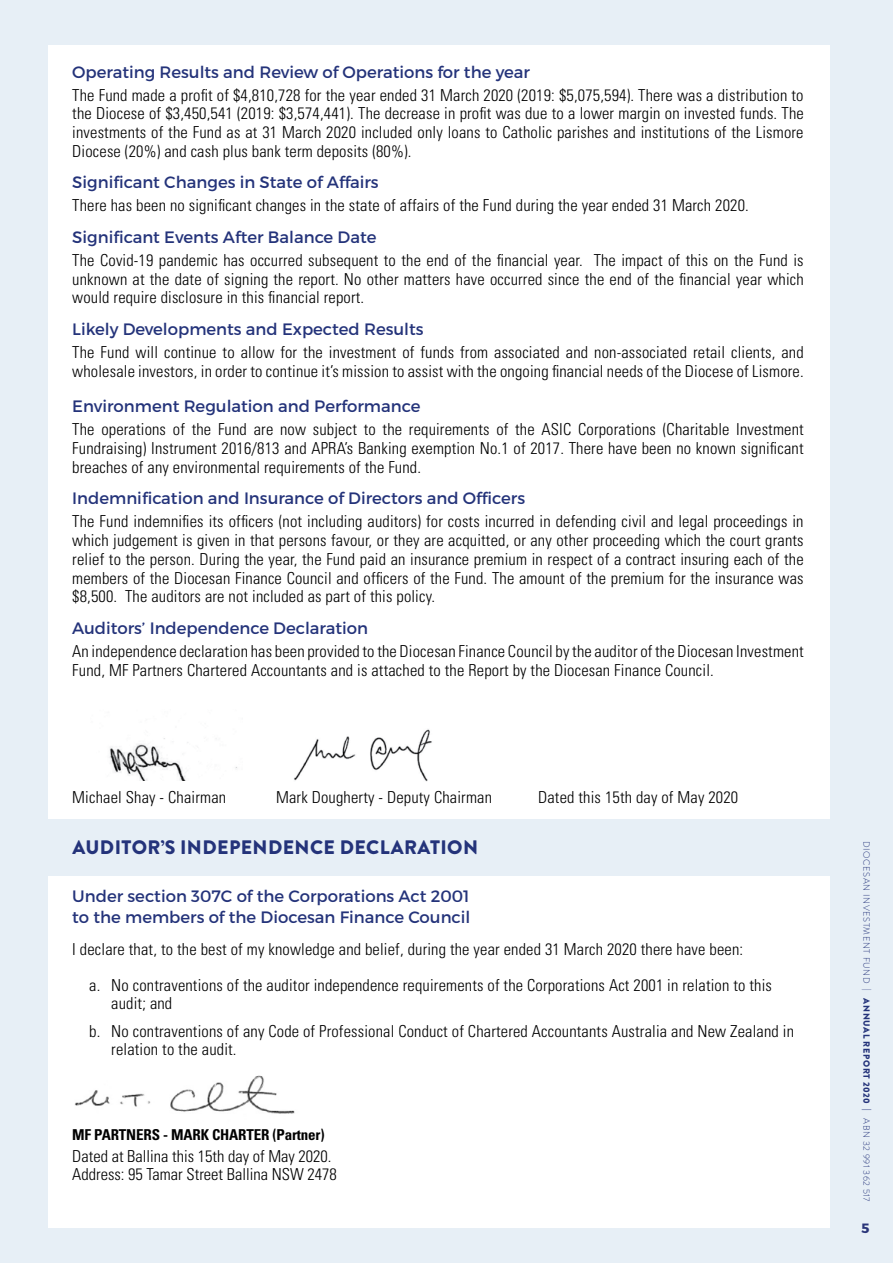
<style>
.page{position:relative;width:893px;height:1263px;background:#e7eff6}
.page>*{position:absolute;margin:0;border:0;box-sizing:border-box;transform-origin:0 0}
.t1{font:900 19.5px "Brandon Grotesque";letter-spacing:.02em;color:#24337a}
.t2{font:300 condensed 16.5px/18.8px "Univers";letter-spacing:.01em;color:#000}
.t3{font:16.5px/21px "Montserrat";color:#24337a}
.t4{font:700 condensed 15px "Univers";letter-spacing:-.01em;color:#000}
.t5{font:700 13.5px "Montserrat";color:#2a3579}
.t6{font:300 9px "Brandon Grotesque";letter-spacing:.07em;color:#24337a}
.s1{font-weight:900}
.s2{font-weight:700}
</style>
<div class="page">
<div style="left:48px;top:45px;width:781px;height:774px;background:#fff"></div>
<div style="left:48px;top:876px;width:781px;height:352px;background:#fff"></div>
<img style="left:75px;top:1075px;width:220px;height:39px">
<img style="left:294px;top:729px;width:138px;height:53px">
<img style="left:109px;top:738px;width:128px;height:42px">
<p class="t3" style="left:72px;top:61px;width:459px">Operating Results and Review of Operations for the year</p>
<p class="t2" style="left:72px;top:85px;width:733px;text-align:justify">The Fund made a profit of $4,810,728 for the year ended 31 March 2020 (2019: $5,075,594). There was a distribution to the Diocese of $3,450,541 (2019: $3,574,441). The decrease in profit was due to a lower margin on invested funds. The investments of the Fund as at 31 March 2020 included only loans to Catholic parishes and institutions of the Lismore Diocese (20%) and cash plus bank term deposits (80%).</p>
<p class="t3" style="left:72px;top:172px;width:308px">Significant Changes in State of Affairs</p>
<p class="t2" style="left:72px;top:196px;width:678px">There has been no significant changes in the state of affairs of the Fund during the year ended 31 March 2020.</p>
<p class="t3" style="left:72px;top:226px;width:306px">Significant Events After Balance Date</p>
<p class="t2" style="left:72px;top:251px;width:733px;text-align:justify">The Covid-19 pandemic has occurred subsequent to the end of the financial year. The impact of this on the Fund is unknown at the date of signing the report. No other matters have occurred since the end of the financial year which would require disclosure in this financial report.</p>
<p class="t3" style="left:72px;top:318px;width:353px">Likely Developments and Expected Results</p>
<p class="t2" style="left:72px;top:343px;width:733px">The Fund will continue to allow for the investment of funds from associated and non-associated retail clients, and wholesale investors, in order to continue it’s mission to assist with the ongoing financial needs of the Diocese of Lismore.</p>
<p class="t3" style="left:72px;top:396px;width:350px">Environment Regulation and Performance</p>
<p class="t2" style="left:72px;top:420px;width:733px;text-align:justify">The operations of the Fund are now subject to the requirements of the ASIC Corporations (Charitable Investment Fundraising) Instrument 2016/813 and APRA’s Banking exemption No.1 of 2017. There have been no known significant breaches of any environmental requirements of the Fund.</p>
<p class="t3" style="left:72px;top:488px;width:454px">Indemnification and Insurance of Directors and Officers</p>
<p class="t2" style="left:72px;top:512px;width:733px;text-align:justify">The Fund indemnifies its officers (not including auditors) for costs incurred in defending civil and legal proceedings in which judgement is given in that persons favour, or they are acquitted, or any other proceeding which the court grants relief to the person. During the year, the Fund paid an insurance premium in respect of a contract insuring each of the members of the Diocesan Finance Council and officers of the Fund. The amount of the premium for the insurance was $8,500. The auditors are not included as part of this policy.</p>
<p class="t3" style="left:72px;top:617px;width:297px">Auditors’ Independence Declaration</p>
<p class="t2" style="left:72px;top:642px;width:733px">An independence declaration has been provided to the Diocesan Finance Council by the auditor of the Diocesan Investment<br>Fund, MF Partners Chartered Accountants and is attached to the Report by the Diocesan Finance Council.</p>
<p class="t2" style="left:72px;top:787px;width:155px">Michael Shay - Chairman</p>
<p class="t2" style="left:276px;top:787px;width:217px">Mark Dougherty - Deputy Chairman</p>
<p class="t2" style="left:538px;top:787px;width:202px">Dated this 15th day of May 2020</p>
<p class="t1" style="left:72px;top:833px;width:407px">AUDITOR’S INDEPENDENCE DECLARATION</p>
<p class="t3" style="left:72px;top:886px;width:400px">Under section 307C of the Corporations Act 2001 to the members of the Diocesan Finance Council</p>
<p class="t2" style="left:89px;top:931px;width:684px;line-height:35.7px;text-indent:-17px">I declare that, to the best of my knowledge and belief, during the year ended 31 March 2020 there have been:<br>a. No contraventions of the auditor independence requirements of the Corporations Act 2001 in relation to this</p>
<p class="t2" style="left:89px;top:990px;width:706px;line-height:27.3px;text-indent:22px">audit; and<br>b. No contraventions of any Code of Professional Conduct of Chartered Accountants Australia and New Zealand in</p>
<p class="t2" style="left:111px;top:1040px;width:127px">relation to the audit.</p>
<p class="t4" style="left:72px;top:1125px;width:254px">MF PARTNERS - MARK CHARTER (Partner)</p>
<p class="t2" style="left:72px;top:1147px;width:266px;line-height:18px">Dated at Ballina this 15th day of May 2020.<br>Address: 95 Tamar Street Ballina NSW 2478</p>
<p class="t6" style="left:873px;top:840px;width:363px;rotate:90deg">DIOCESAN INVESTMENT FUND | <span class="s1">ANNUAL REPORT 2020</span> <span class="s2">|</span> ABN 32 991 362 517</p>
<p class="t5" style="left:861px;top:1220px;width:10px">5</p>
</div>
